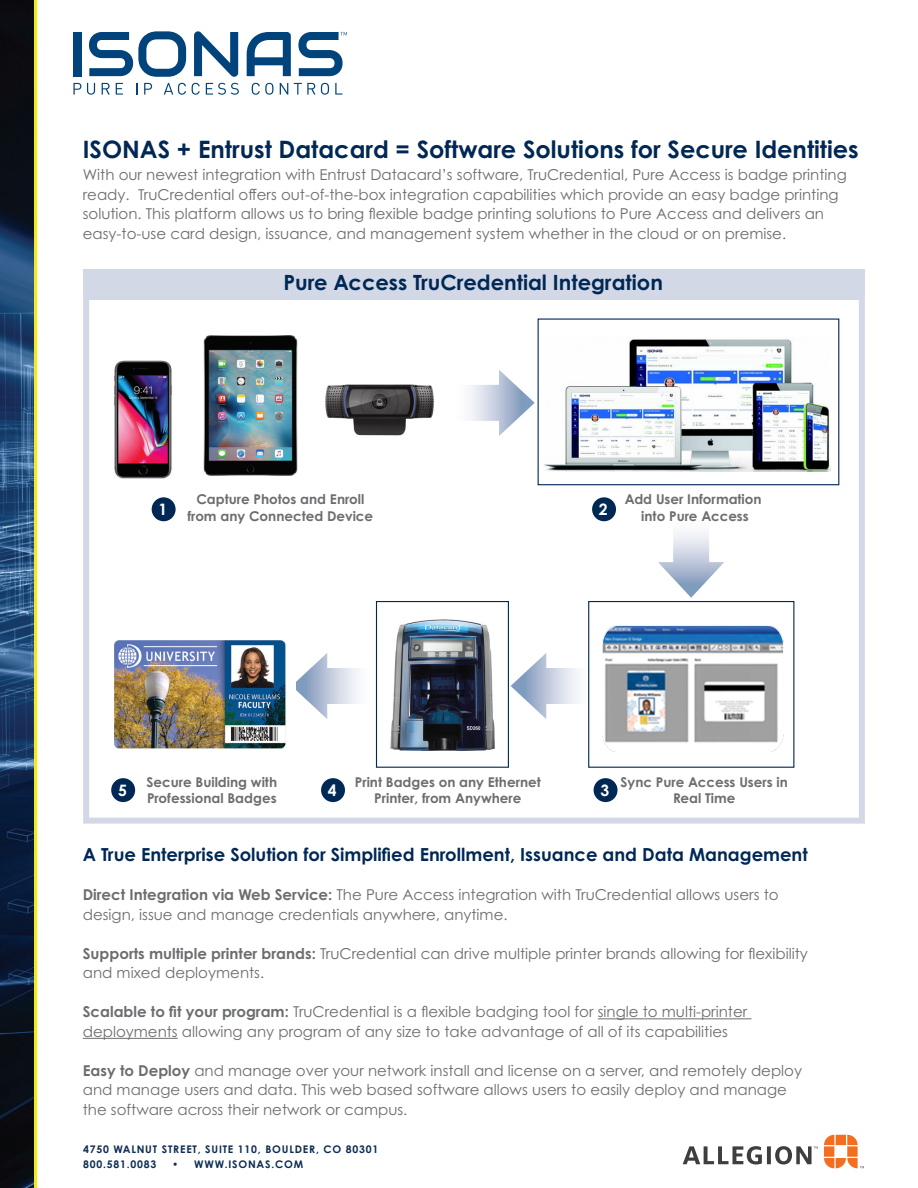
<style>
.page{position:relative;width:918px;height:1188px;background:#fff}
.page>*{position:absolute;margin:0;border:0;box-sizing:border-box;transform-origin:0 0}
.t1{font:700 24px "Century Gothic Pro";color:#002855}
.t2{font:700 21px "Century Gothic Pro";color:#002855}
.t3{font:700 18px "Century Gothic Pro";color:#002855}
.t4{font:700 15.75px "Century Gothic Pro";color:#fff}
.t5{font:15px/19.5px "Century Gothic Pro";color:#6c6d70}
.t6{font:700 13.5px/16.5px "Century Gothic Pro";color:#6c6d70;text-align:center}
.t7{font:700 10.5px "Century Gothic Pro";letter-spacing:.075em;color:#0c2c51}
.s1{font-weight:700}
</style>
<div class="page">
<img style="left:0;top:0;width:864px;height:1188px">
<hr style="left:34px;top:0;width:3px;height:1188px;background:#f5ec0e">
<svg style="left:546px;top:668px;width:42px;height:36px"></svg>
<svg style="left:511px;top:653px;width:35px;height:66px"></svg>
<svg style="left:327px;top:668px;width:47px;height:36px"></svg>
<svg style="left:296px;top:653px;width:31px;height:66px"></svg>
<svg style="left:452px;top:385px;width:47px;height:36px"></svg>
<svg style="left:499px;top:370px;width:36px;height:66px"></svg>
<svg style="left:673px;top:515px;width:36px;height:47px"></svg>
<svg style="left:658px;top:562px;width:66px;height:36px"></svg>
<div style="left:538px;top:319px;width:301px;height:166px;background:#fff;border:1px solid #002855"></div>
<img style="left:544px;top:339px;width:287px;height:133px">
<div style="left:588px;top:601px;width:206px;height:167px;background:#fff;border:1px solid #002855"></div>
<img style="left:602px;top:626px;width:181px;height:125px">
<img style="left:378px;top:619px;width:129px;height:131px">
<div style="left:376px;top:601px;width:133px;height:167px;border:1px solid #002855"></div>
<img style="left:90px;top:358px;width:110px;height:124px">
<img style="left:180px;top:335px;width:140px;height:141px">
<img style="left:322px;top:380px;width:114px;height:57px">
<img style="left:106px;top:632px;width:190px;height:127px">
<div style="left:83px;top:294px;width:782px;height:530px;border:6px solid #d3d8e6"></div>
<div style="left:83px;top:269px;width:782px;height:27px;background:#d3d8e6"></div>
<hr style="left:598px;top:1018px;width:153px;height:1px;background:#6c6d70">
<hr style="left:83px;top:1038px;width:95px;height:1px;background:#6c6d70">
<div style="left:152px;top:497px;width:24px;height:24px;background:#002855;border-radius:50%"></div>
<div style="left:592px;top:497px;width:24px;height:24px;background:#002855;border-radius:50%"></div>
<div style="left:594px;top:778px;width:24px;height:24px;background:#002855;border-radius:50%"></div>
<div style="left:321px;top:778px;width:24px;height:24px;background:#002855;border-radius:50%"></div>
<div style="left:111px;top:778px;width:24px;height:24px;background:#002855;border-radius:50%"></div>
<svg style="left:824px;top:1135px;width:40px;height:33px"></svg>
<svg style="left:683px;top:1146px;width:135px;height:18px"></svg>
<div style="left:73px;top:32px;width:8px;height:44px;background:#00447b"></div>
<svg style="left:89px;top:31px;width:97px;height:46px"></svg>
<svg style="left:194px;top:31px;width:44px;height:46px"></svg>
<svg style="left:247px;top:32px;width:44px;height:44px"></svg>
<svg style="left:73px;top:83px;width:8px;height:12px"></svg>
<svg style="left:87px;top:83px;width:8px;height:12px"></svg>
<svg style="left:102px;top:83px;width:8px;height:12px"></svg>
<svg style="left:116px;top:83px;width:7px;height:12px"></svg>
<svg style="left:136px;top:83px;width:1px;height:12px"></svg>
<svg style="left:144px;top:83px;width:8px;height:12px"></svg>
<svg style="left:164px;top:83px;width:22px;height:12px"></svg>
<svg style="left:192px;top:83px;width:8px;height:12px"></svg>
<svg style="left:206px;top:83px;width:33px;height:12px"></svg>
<svg style="left:252px;top:83px;width:21px;height:12px"></svg>
<svg style="left:280px;top:83px;width:8px;height:12px"></svg>
<svg style="left:294px;top:83px;width:35px;height:12px"></svg>
<svg style="left:335px;top:83px;width:8px;height:12px"></svg>
<svg style="left:298px;top:32px;width:49px;height:44px"></svg>
<p class="t1" style="left:83px;top:134px;width:778px">ISONAS + Entrust Datacard = Software Solutions for Secure Identities</p>
<p class="t5" style="left:83px;top:165px;width:765px">With our newest integration with Entrust Datacard’s software, TruCredential, Pure Access is badge printing ready. TruCredential offers out-of-the-box integration capabilities which provide an easy badge printing solution. This platform allows us to bring flexible badge printing solutions to Pure Access and delivers an easy-to-use card design, issuance, and management system whether in the cloud or on premise.</p>
<p class="t2" style="left:283px;top:269px;width:381px">Pure Access TruCredential Integration</p>
<p class="t4" style="left:159px;top:500px;width:10px">1</p>
<p class="t6" style="left:187px;top:491px;width:187px">Capture Photos and Enroll from any Connected Device</p>
<p class="t4" style="left:599px;top:499px;width:10px">2</p>
<p class="t6" style="left:625px;top:491px;width:138px">Add User Information</p>
<p class="t6" style="left:641px;top:507px;width:109px">into Pure Access</p>
<p class="t4" style="left:118px;top:780px;width:10px">5</p>
<p class="t6" style="left:147px;top:773px;width:132px">Secure Building with</p>
<p class="t6" style="left:147px;top:790px;width:131px">Professional Badges</p>
<p class="t4" style="left:328px;top:780px;width:10px">4</p>
<p class="t6" style="left:355px;top:773px;width:188px">Print Badges on any Ethernet<br>Printer, from Anywhere</p>
<p class="t4" style="left:600px;top:780px;width:10px">3</p>
<p class="t6" style="left:621px;top:773px;width:169px">Sync Pure Access Users in<br>Real Time</p>
<p class="t3" style="left:83px;top:844px;width:727px">A True Enterprise Solution for Simplified Enrollment, Issuance and Data Management</p>
<p class="t5" style="left:83px;top:885px;width:697px"><span class="s1">Direct Integration via Web Service:</span> The Pure Access integration with TruCredential allows users to</p>
<p class="t5" style="left:83px;top:904px;width:426px">design, issue and manage credentials anywhere, anytime.</p>
<p class="t5" style="left:83px;top:943px;width:727px"><span class="s1">Supports multiple printer brands:</span> TruCredential can drive multiple printer brands allowing for flexibility</p>
<p class="t5" style="left:83px;top:963px;width:183px">and mixed deployments.</p>
<p class="t5" style="left:83px;top:1002px;width:666px"><span class="s1">Scalable to fit your program:</span> TruCredential is a flexible badging tool for single to multi-printer</p>
<p class="t5" style="left:83px;top:1021px;width:647px">deployments allowing any program of any size to take advantage of all of its capabilities</p>
<p class="t5" style="left:83px;top:1060px;width:721px"><span class="s1">Easy to Deploy</span> and manage over your network install and license on a server, and remotely deploy</p>
<p class="t5" style="left:83px;top:1080px;width:706px">and manage users and data. This web based software allows users to easily deploy and manage</p>
<p class="t5" style="left:83px;top:1099px;width:326px">the software across their network or campus.</p>
<p class="t7" style="left:83px;top:1143px;width:297px">4750 WALNUT STREET, SUITE 110, BOULDER, CO 80301</p>
<p class="t7" style="left:83px;top:1158px;width:75px">800.581.0083</p>
<p class="t7" style="left:172px;top:1158px;width:133px">• WWW.ISONAS.COM</p>
</div>
